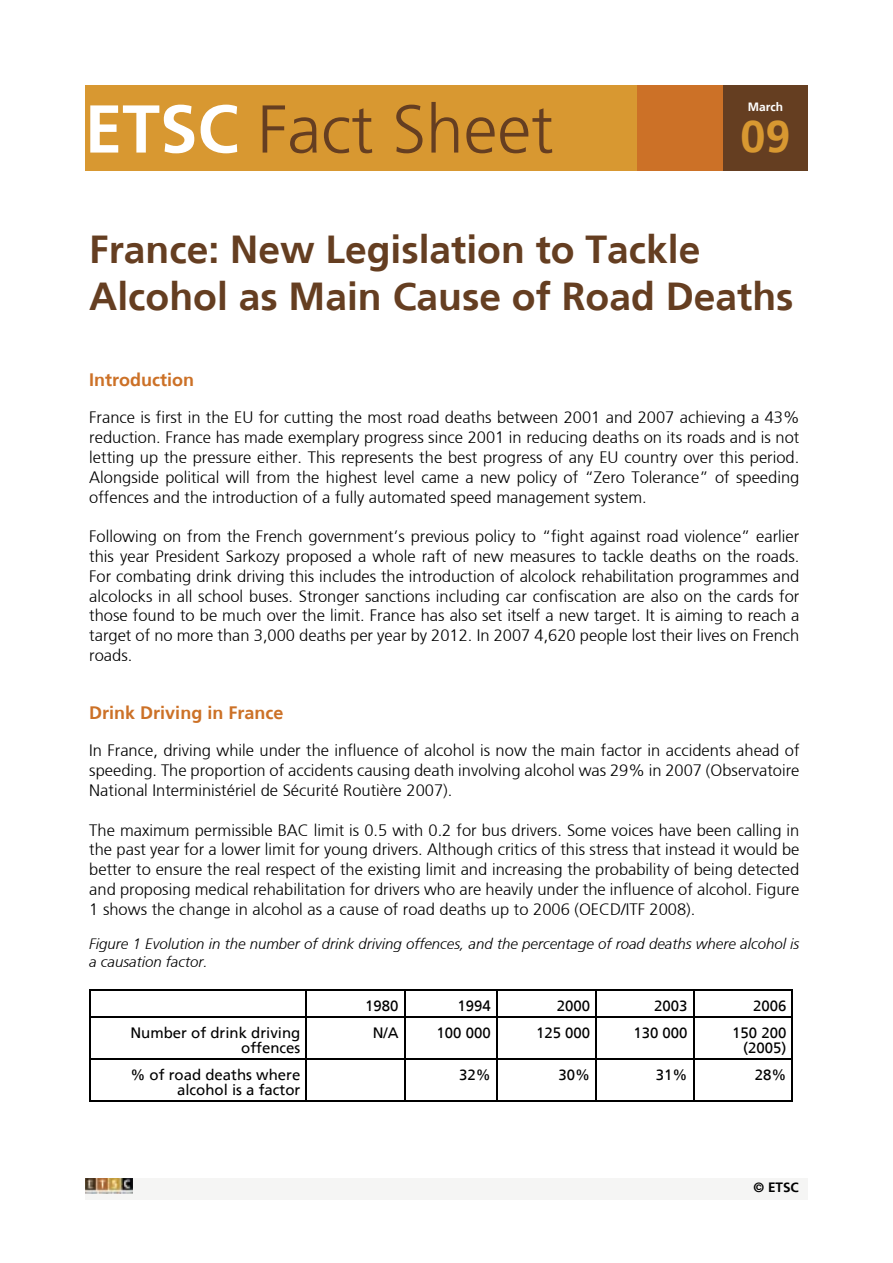
<style>
.page{position:relative;width:893px;height:1263px;background:#fff}
.page>*{position:absolute;margin:0;border:0;box-sizing:border-box;transform-origin:0 0}
.t1{font:300 67.5px "Frutiger";color:#653e21}
.t2{font:700 45px "Frutiger";color:#d89831}
.t3{font:700 39px/46.8px "Frutiger";color:#653e21}
.t4{font:700 18px "Frutiger";color:#cc7127}
.t5{font:300 16.5px/19.8px "Frutiger";color:#000;text-align:justify}
.t6{font:15px/15px "Frutiger";color:#000;text-align:right}
.t7{font:italic 300 15px/18px "Frutiger";color:#000}
.t8{font:700 13.5px "Frutiger";color:#000}
.t9{font:700 12px "Frutiger";color:#fff}
.s1{font-weight:700;color:#fff}
</style>
<div class="page">
<hr style="left:89px;top:989px;width:217px;height:2px;background:#000">
<hr style="left:89px;top:991px;width:2px;height:25px;background:#000">
<hr style="left:306px;top:989px;width:99px;height:2px;background:#000">
<svg style="left:306px;top:991px;width:1px;height:25px"></svg>
<hr style="left:405px;top:989px;width:92px;height:2px;background:#000">
<svg style="left:404px;top:991px;width:1px;height:25px"></svg>
<hr style="left:497px;top:989px;width:99px;height:2px;background:#000">
<svg style="left:496px;top:991px;width:1px;height:25px"></svg>
<hr style="left:596px;top:989px;width:98px;height:2px;background:#000">
<svg style="left:596px;top:991px;width:1px;height:25px"></svg>
<hr style="left:694px;top:989px;width:99px;height:2px;background:#000">
<svg style="left:693px;top:991px;width:1px;height:25px"></svg>
<svg style="left:792px;top:991px;width:1px;height:25px"></svg>
<hr style="left:89px;top:1016px;width:217px;height:2px;background:#000">
<hr style="left:89px;top:1018px;width:2px;height:40px;background:#000">
<hr style="left:306px;top:1016px;width:99px;height:2px;background:#000">
<hr style="left:306px;top:1018px;width:1px;height:40px;background:#000">
<hr style="left:405px;top:1016px;width:92px;height:2px;background:#000">
<hr style="left:404px;top:1018px;width:1px;height:40px;background:#000">
<hr style="left:497px;top:1016px;width:99px;height:2px;background:#000">
<hr style="left:496px;top:1018px;width:1px;height:40px;background:#000">
<hr style="left:596px;top:1016px;width:98px;height:2px;background:#000">
<hr style="left:596px;top:1018px;width:1px;height:40px;background:#000">
<hr style="left:694px;top:1016px;width:99px;height:2px;background:#000">
<hr style="left:693px;top:1018px;width:1px;height:40px;background:#000">
<hr style="left:792px;top:1018px;width:1px;height:40px;background:#000">
<hr style="left:89px;top:1058px;width:217px;height:2px;background:#000">
<hr style="left:89px;top:1060px;width:2px;height:40px;background:#000">
<hr style="left:306px;top:1058px;width:99px;height:2px;background:#000">
<hr style="left:306px;top:1060px;width:1px;height:40px;background:#000">
<hr style="left:405px;top:1058px;width:92px;height:2px;background:#000">
<hr style="left:404px;top:1060px;width:1px;height:40px;background:#000">
<hr style="left:497px;top:1058px;width:99px;height:2px;background:#000">
<hr style="left:496px;top:1060px;width:1px;height:40px;background:#000">
<hr style="left:596px;top:1058px;width:98px;height:2px;background:#000">
<hr style="left:596px;top:1060px;width:1px;height:40px;background:#000">
<hr style="left:694px;top:1058px;width:99px;height:2px;background:#000">
<hr style="left:693px;top:1060px;width:1px;height:40px;background:#000">
<hr style="left:792px;top:1060px;width:1px;height:40px;background:#000">
<hr style="left:89px;top:1100px;width:217px;height:2px;background:#000">
<hr style="left:306px;top:1100px;width:99px;height:2px;background:#000">
<hr style="left:405px;top:1100px;width:92px;height:2px;background:#000">
<hr style="left:497px;top:1100px;width:99px;height:2px;background:#000">
<hr style="left:596px;top:1100px;width:98px;height:2px;background:#000">
<hr style="left:694px;top:1100px;width:99px;height:2px;background:#000">
<div style="left:85px;top:85px;width:723px;height:85px;background:#d89831"></div>
<div style="left:723px;top:85px;width:85px;height:85px;background:#653e21"></div>
<div style="left:638px;top:85px;width:85px;height:85px;background:#cc7127"></div>
<div style="left:85px;top:1178px;width:723px;height:21px;background:#f5f5f4"></div>
<img style="left:85px;top:1178px;width:48px;height:15px">
<h1 class="t1" style="left:85px;top:91px;width:470px"><span class="s1">ETSC</span> Fact Sheet</h1>
<p class="t9" style="left:748px;top:100px;width:37px">March</p>
<h2 class="t2" style="left:740px;top:110px;width:52px">09</h2>
<h3 class="t3" style="left:89px;top:226px;width:706px">France: New Legislation to Tackle<br>Alcohol as Main Cause of Road Deaths</h3>
<p class="t4" style="left:89px;top:369px;width:106px">Introduction</p>
<p class="t5" style="left:89px;top:408px;width:712px">France is first in the EU for cutting the most road deaths between 2001 and 2007 achieving a 43% reduction. France has made exemplary progress since 2001 in reducing deaths on its roads and is not letting up the pressure either. This represents the best progress of any EU country over this period.<br>Alongside political will from the highest level came a new policy of “Zero Tolerance” of speeding offences and the introduction of a fully automated speed management system.</p>
<p class="t5" style="left:89px;top:527px;width:712px">Following on from the French government’s previous policy to “fight against road violence” earlier this year President Sarkozy proposed a whole raft of new measures to tackle deaths on the roads.<br>For combating drink driving this includes the introduction of alcolock rehabilitation programmes and alcolocks in all school buses. Stronger sanctions including car confiscation are also on the cards for those found to be much over the limit. France has also set itself a new target. It is aiming to reach a target of no more than 3,000 deaths per year by 2012. In 2007 4,620 people lost their lives on French roads.</p>
<p class="t4" style="left:89px;top:702px;width:196px">Drink Driving in France</p>
<p class="t5" style="left:89px;top:741px;width:712px">In France, driving while under the influence of alcohol is now the main factor in accidents ahead of speeding. The proportion of accidents causing death involving alcohol was 29% in 2007 (Observatoire National Interministériel de Sécurité Routière 2007).</p>
<p class="t5" style="left:89px;top:820px;width:712px">The maximum permissible BAC limit is 0.5 with 0.2 for bus drivers. Some voices have been calling in the past year for a lower limit for young drivers. Although critics of this stress that instead it would be better to ensure the real respect of the existing limit and increasing the probability of being detected and proposing medical rehabilitation for drivers who are heavily under the influence of alcohol. Figure 1 shows the change in alcohol as a cause of road deaths up to 2006 (OECD/ITF 2008).</p>
<p class="t7" style="left:89px;top:935px;width:712px">Figure 1 Evolution in the number of drink driving offences, and the percentage of road deaths where alcohol is a causation factor.</p>
<p class="t6" style="left:365px;top:998px;width:35px">1980</p>
<p class="t6" style="left:457px;top:998px;width:35px">1994</p>
<p class="t6" style="left:557px;top:998px;width:35px">2000</p>
<p class="t6" style="left:654px;top:998px;width:35px">2003</p>
<p class="t6" style="left:753px;top:998px;width:35px">2006</p>
<p class="t6" style="left:130px;top:1025px;width:172px">Number of drink driving offences</p>
<p class="t6" style="left:373px;top:1025px;width:27px">N/A</p>
<p class="t6" style="left:437px;top:1025px;width:56px">100 000</p>
<p class="t6" style="left:536px;top:1025px;width:56px">125 000</p>
<p class="t6" style="left:633px;top:1025px;width:56px">130 000</p>
<p class="t6" style="left:732px;top:1025px;width:56px">150 200 (2005)</p>
<p class="t6" style="left:130px;top:1067px;width:172px">% of road deaths where alcohol is a factor</p>
<p class="t6" style="left:459px;top:1067px;width:33px">32%</p>
<p class="t6" style="left:559px;top:1067px;width:33px">30%</p>
<p class="t6" style="left:656px;top:1067px;width:33px">31%</p>
<p class="t6" style="left:755px;top:1067px;width:33px">28%</p>
<p class="t8" style="left:753px;top:1180px;width:47px">© ETSC</p>
</div>
